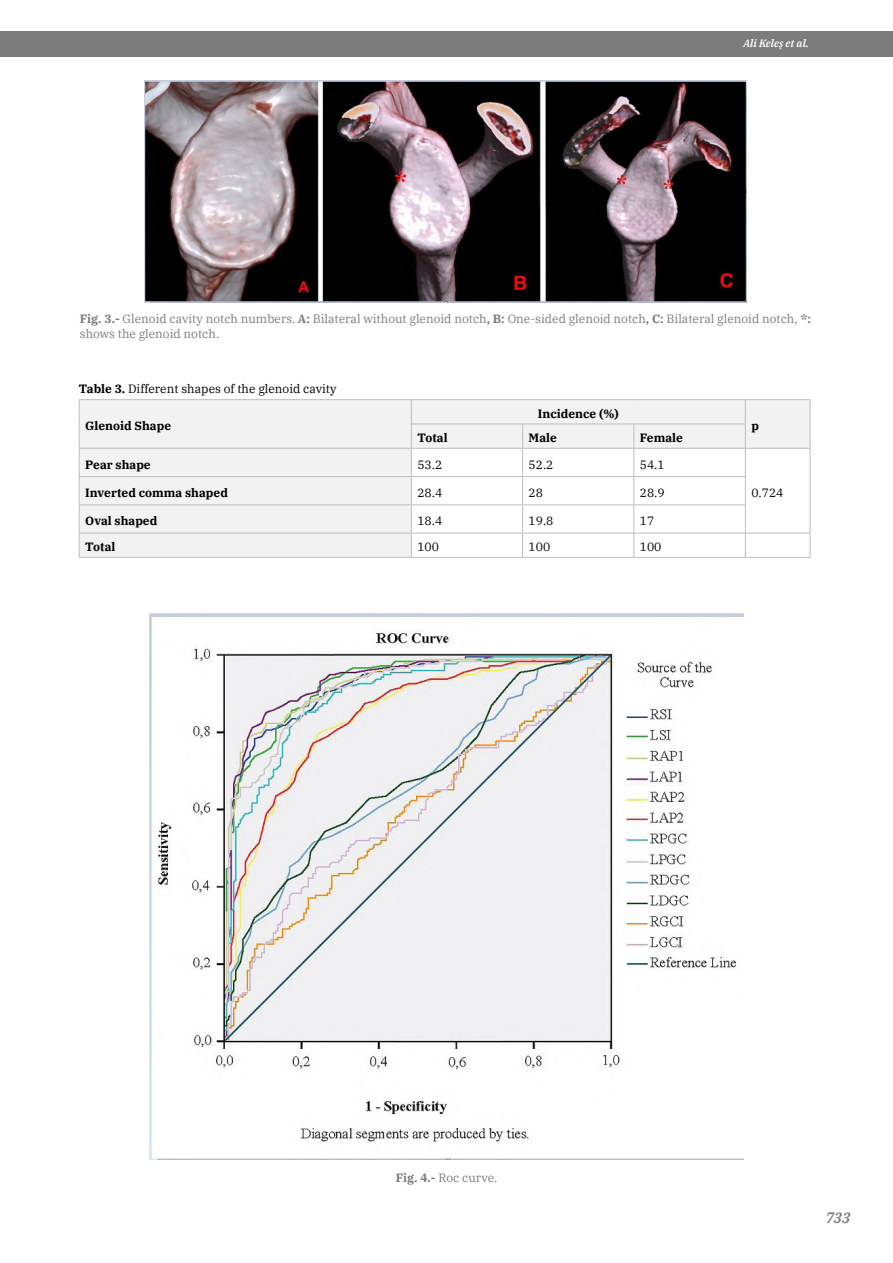
<style>
.page{position:relative;width:893px;height:1263px;background:#fff}
.page>*{position:absolute;margin:0;border:0;box-sizing:border-box;transform-origin:0 0}
.t1{font:italic 600 15px "IBM Plex Serif";color:#7c7c7c}
.t2{font:12px/15px "IBM Plex Serif";color:#7c7c7c}
.t3{font:12px "IBM Plex Serif";color:#000}
.t4{font:700 12px "IBM Plex Serif";color:#000}
.t5{font:italic 600 10.5px "IBM Plex Serif";color:#fff}
.s1{font-weight:700}
</style>
<div class="page">
<div style="left:0;top:31px;width:893px;height:25px;background:#7c7c7c"></div>
<svg style="left:80px;top:400px;width:730px;height:157px;fill:#f2f2f2"></svg>
<hr style="left:411px;top:424px;width:112px;height:1px;background:#bdbdbd">
<hr style="left:523px;top:424px;width:111px;height:1px;background:#bdbdbd">
<hr style="left:634px;top:424px;width:112px;height:1px;background:#bdbdbd">
<hr style="left:79px;top:476px;width:332px;height:1px;background:#bdbdbd">
<hr style="left:411px;top:476px;width:112px;height:1px;background:#bdbdbd">
<hr style="left:523px;top:476px;width:111px;height:1px;background:#bdbdbd">
<hr style="left:634px;top:476px;width:112px;height:1px;background:#bdbdbd">
<hr style="left:79px;top:504px;width:332px;height:1px;background:#bdbdbd">
<hr style="left:411px;top:504px;width:112px;height:1px;background:#bdbdbd">
<hr style="left:523px;top:504px;width:111px;height:1px;background:#bdbdbd">
<hr style="left:634px;top:504px;width:112px;height:1px;background:#bdbdbd">
<hr style="left:79px;top:533px;width:332px;height:1px;background:#bdbdbd">
<hr style="left:411px;top:533px;width:112px;height:1px;background:#bdbdbd">
<hr style="left:523px;top:533px;width:111px;height:1px;background:#bdbdbd">
<svg style="left:522px;top:424px;width:1px;height:133px"></svg>
<hr style="left:634px;top:533px;width:111px;height:1px;background:#bdbdbd">
<svg style="left:633px;top:424px;width:1px;height:133px"></svg>
<hr style="left:745px;top:533px;width:65px;height:1px;background:#bdbdbd">
<svg style="left:745px;top:400px;width:1px;height:157px"></svg>
<hr style="left:411px;top:557px;width:112px;height:1px;background:#bdbdbd">
<hr style="left:523px;top:557px;width:111px;height:1px;background:#bdbdbd">
<hr style="left:634px;top:557px;width:111px;height:1px;background:#bdbdbd">
<hr style="left:745px;top:557px;width:65px;height:1px;background:#bdbdbd">
<hr style="left:79px;top:399px;width:332px;height:1px;background:#bdbdbd">
<hr style="left:411px;top:399px;width:112px;height:1px;background:#bdbdbd">
<hr style="left:523px;top:399px;width:111px;height:1px;background:#bdbdbd">
<hr style="left:634px;top:399px;width:111px;height:1px;background:#bdbdbd">
<hr style="left:745px;top:399px;width:65px;height:1px;background:#bdbdbd">
<svg style="left:810px;top:400px;width:1px;height:157px"></svg>
<hr style="left:411px;top:448px;width:112px;height:1px;background:#bdbdbd">
<hr style="left:523px;top:448px;width:111px;height:1px;background:#bdbdbd">
<hr style="left:634px;top:448px;width:111px;height:1px;background:#bdbdbd">
<hr style="left:745px;top:448px;width:65px;height:1px;background:#bdbdbd">
<hr style="left:79px;top:448px;width:332px;height:1px;background:#bdbdbd">
<svg style="left:79px;top:400px;width:1px;height:157px"></svg>
<svg style="left:411px;top:400px;width:1px;height:157px"></svg>
<hr style="left:79px;top:557px;width:332px;height:1px;background:#bdbdbd">
<img style="left:145px;top:81px;width:601px;height:221px">
<img style="left:149px;top:613px;width:594px;height:547px">
<p class="t5" style="left:743px;top:35px;width:67px">Ali Keleş et al.</p>
<p class="t2" style="left:80px;top:311px;width:733px"><span class="s1">Fig. 3.-</span> Glenoid cavity notch numbers. <span class="s1">A:</span> Bilateral without glenoid notch<span class="s1">, B:</span> One-sided glenoid notch<span class="s1">, C:</span> Bilateral glenoid notch, <span class="s1">*: </span>shows the glenoid notch.</p>
<p class="t3" style="left:79px;top:380px;width:259px"><span class="s1">Table 3.</span> Different shapes of the glenoid cavity</p>
<p class="t4" style="left:85px;top:416px;width:87px">Glenoid Shape</p>
<p class="t4" style="left:538px;top:404px;width:82px">Incidence (%)</p>
<p class="t4" style="left:417px;top:428px;width:32px">Total</p>
<p class="t4" style="left:529px;top:428px;width:30px">Male</p>
<p class="t4" style="left:640px;top:428px;width:45px">Female</p>
<p class="t4" style="left:751px;top:416px;width:9px">p</p>
<p class="t4" style="left:85px;top:455px;width:67px">Pear shape</p>
<p class="t3" style="left:417px;top:455px;width:26px">53.2</p>
<p class="t3" style="left:529px;top:455px;width:26px">52.2</p>
<p class="t3" style="left:640px;top:455px;width:26px">54.1</p>
<p class="t4" style="left:85px;top:483px;width:144px">Inverted comma shaped</p>
<p class="t3" style="left:417px;top:483px;width:26px">28.4</p>
<p class="t3" style="left:529px;top:483px;width:16px">28</p>
<p class="t3" style="left:640px;top:483px;width:26px">28.9</p>
<p class="t3" style="left:751px;top:483px;width:34px">0.724</p>
<p class="t4" style="left:85px;top:511px;width:74px">Oval shaped</p>
<p class="t3" style="left:417px;top:512px;width:26px">18.4</p>
<p class="t3" style="left:529px;top:512px;width:26px">19.8</p>
<p class="t3" style="left:640px;top:512px;width:16px">17</p>
<p class="t4" style="left:85px;top:538px;width:32px">Total</p>
<p class="t3" style="left:417px;top:538px;width:23px">100</p>
<p class="t3" style="left:529px;top:538px;width:23px">100</p>
<p class="t3" style="left:640px;top:538px;width:23px">100</p>
<p class="t2" style="left:396px;top:1169px;width:103px"><span class="s1">Fig. 4.-</span> Roc curve.</p>
<p class="t1" style="left:826px;top:1206px;width:26px">733</p>
</div>
